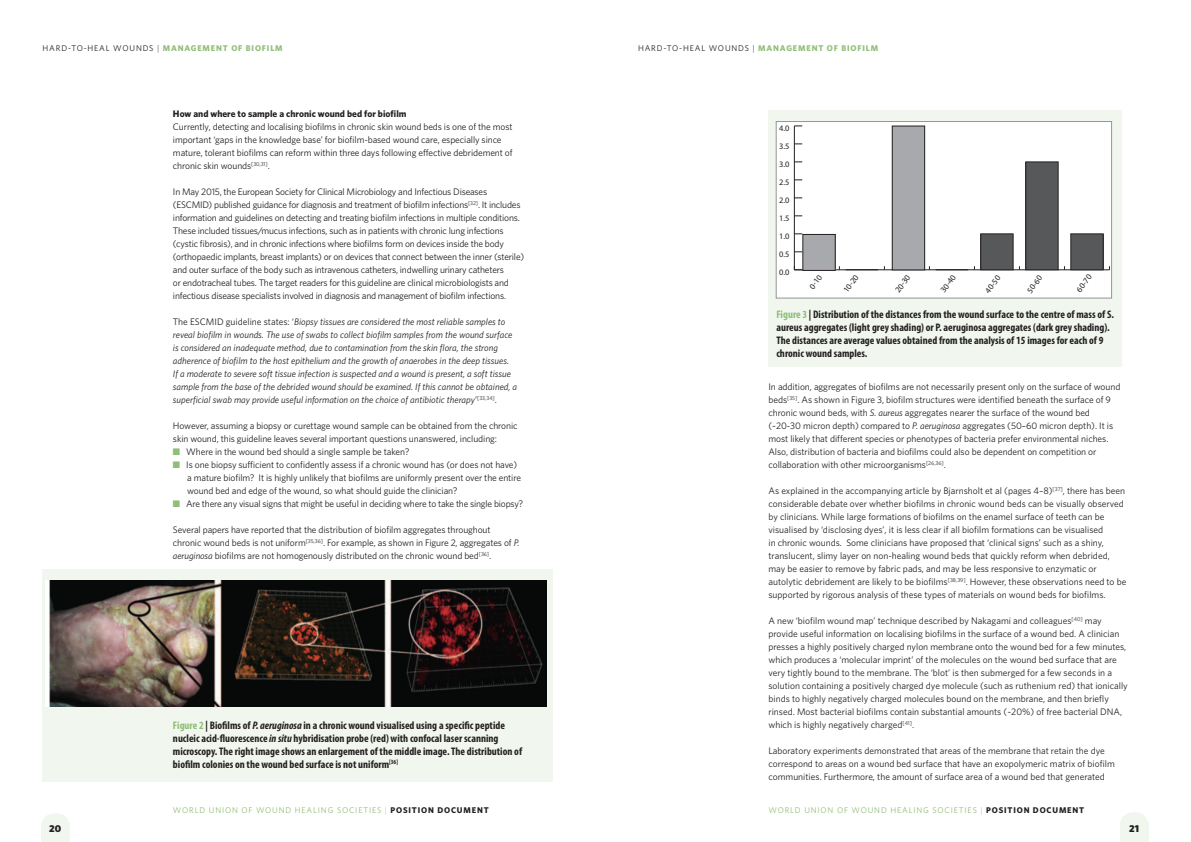
<style>
.page{position:relative;width:1191px;height:842px;background:#fff}
.page>*{position:absolute;margin:0;border:0;box-sizing:border-box;transform-origin:0 0}
.Figure_Caption{font:700 condensed 11px/13px "Myriad Pro";color:#231f20}
.t1{font:900 10px "Whitney";color:#231f20}
.BODY_TEXT{font:9.5px/13px "Whitney";letter-spacing:-.01em;color:#231f20}
.BODY_TEXT-2{font:italic 9.5px/13px "Whitney";color:#231f20}
.BODY_TEXT-3{font:700 9.5px "Whitney";color:#231f20}
.t2{font:8.4px "Myriad Pro";color:#231f20}
.t3{font:8.3px "Whitney";letter-spacing:.1em;color:#90bd77}
.t4{font:700 8.3px "Whitney";letter-spacing:.1em;color:#90bd77}
.s1{font-weight:400;color:#231f20}
.s2{font-weight:300;color:#231f20}
.s3{font-style:normal}
.s4{color:#90bd77}
.s5{font-style:italic}
.s6{font-weight:300}
.s7{font-weight:700;color:#231f20}
</style>
<div class="page">
<svg style="left:1120px;top:812px;width:28px;height:11px"></svg>
<div style="left:1120px;top:823px;width:28px;height:19px;background:#f1f6ee"></div>
<svg style="left:41px;top:813px;width:28px;height:11px"></svg>
<div style="left:41px;top:824px;width:28px;height:18px;background:#f1f6ee"></div>
<div style="left:42px;top:570px;width:511px;height:212px;background:#f1f6ee"></div>
<img style="left:46px;top:580px;width:500px;height:126px">
<div style="left:768px;top:111px;width:353px;height:256px;background:#f1f6ee"></div>
<div style="left:776px;top:122px;width:335px;height:176px;background:#fff"></div>
<hr style="left:794px;top:270px;width:315px;height:1px;background:#231f20">
<hr style="left:794px;top:126px;width:1px;height:144px;background:#231f20">
<svg style="left:794px;top:269px;width:8px;height:2px"></svg>
<div style="left:803px;top:234px;width:32px;height:36px;background:#a8a9ad"></div>
<div style="left:802px;top:234px;width:33px;height:37px;border:1px solid #231f20"></div>
<div style="left:892px;top:126px;width:32px;height:144px;background:#a8a9ad"></div>
<div style="left:892px;top:126px;width:32px;height:144px;border:1px solid #231f20"></div>
<div style="left:980px;top:234px;width:33px;height:36px;background:#57585a"></div>
<div style="left:980px;top:234px;width:33px;height:36px;border:1px solid #231f20"></div>
<div style="left:1025px;top:162px;width:33px;height:108px;background:#57585a"></div>
<div style="left:1025px;top:162px;width:33px;height:108px;border:1px solid #231f20"></div>
<div style="left:1070px;top:234px;width:33px;height:36px;background:#57585a"></div>
<div style="left:1070px;top:234px;width:33px;height:36px;border:1px solid #231f20"></div>
<div style="left:776px;top:121px;width:335px;height:177px;border:1px solid #939598"></div>
<p class="t4" style="left:43px;top:43px;width:242px"><span class="s1">HARD-TO-HEAL WOUNDS</span> <span class="s2">|</span> MANAGEMENT OF BIOFILM</p>
<p class="t4" style="left:638px;top:43px;width:242px"><span class="s1">HARD-TO-HEAL WOUNDS</span> <span class="s2">|</span> MANAGEMENT OF BIOFILM</p>
<p class="BODY_TEXT-3" style="left:173px;top:108px;width:235px">How and where to sample a chronic wound bed for biofilm</p>
<p class="BODY_TEXT" style="left:173px;top:120px;width:341px">Currently, detecting and localising biofilms in chronic skin wound beds is one of the most important ‘gaps in the knowledge base’ for biofilm-based wound care, especially since mature, tolerant biofilms can reform within three days following effective debridement of chronic skin wounds<sup>[30,31]</sup>.</p>
<p class="BODY_TEXT" style="left:173px;top:185px;width:353px">In May 2015, the European Society for Clinical Microbiology and Infectious Diseases (ESCMID) published guidance for diagnosis and treatment of biofilm infections<sup>[32]</sup>. It includes information and guidelines on detecting and treating biofilm infections in multiple conditions.<br>These included tissues/mucus infections, such as in patients with chronic lung infections (cystic fibrosis), and in chronic infections where biofilms form on devices inside the body (orthopaedic implants, breast implants) or on devices that connect between the inner (sterile) and outer surface of the body such as intravenous catheters, indwelling urinary catheters<br>or endotracheal tubes. The target readers for this guideline are clinical microbiologists and infectious disease specialists involved in diagnosis and management of biofilm infections.</p>
<p class="BODY_TEXT-2" style="left:173px;top:315px;width:346px"><span class="s3">The ESCMID guideline states: ‘</span>Biopsy tissues are considered the most reliable samples to reveal biofilm in wounds. The use of swabs to collect biofilm samples from the wound surface is considered an inadequate method, due to contamination from the skin flora, the strong adherence of biofilm to the host epithelium and the growth of anaerobes in the deep tissues.<br>If a moderate to severe soft tissue infection is suspected and a wound is present, a soft tissue sample from the base of the debrided wound should be examined. If this cannot be obtained, a superficial swab may provide useful information on the choice of antibiotic therapy<span class="s3">’</span><sup>[33,34]</sup><span class="s3">.</span></p>
<p class="BODY_TEXT" style="left:173px;top:419px;width:346px">However, assuming a biopsy or curettage wound sample can be obtained from the chronic skin wound, this guideline leaves several important questions unanswered, including:</p>
<p class="BODY_TEXT" style="left:173px;top:445px;width:238px"><span class="s4">■</span> Where in the wound bed should a single sample be taken?</p>
<p class="BODY_TEXT" style="left:187px;top:458px;width:335px;text-indent:-14px"><span class="s4">■</span> Is one biopsy sufficient to confidently assess if a chronic wound has (or does not have) a mature biofilm? It is highly unlikely that biofilms are uniformly present over the entire wound bed and edge of the wound, so what should guide the clinician?</p>
<p class="BODY_TEXT" style="left:173px;top:497px;width:352px"><span class="s4">■</span> Are there any visual signs that might be useful in deciding where to take the single biopsy?</p>
<p class="BODY_TEXT" style="left:173px;top:523px;width:348px">Several papers have reported that the distribution of biofilm aggregates throughout chronic wound beds is not uniform<sup>[35,36]</sup>. For example, as shown in Figure 2, aggregates of <span class="s5">P. aeruginosa</span> biofilms are not homogenously distributed on the chronic wound bed<sup>[36]</sup>.</p>
<p class="Figure_Caption" style="left:173px;top:718px;width:351px"><span class="s4">Figure 2</span> | Biofilms of <span class="s5">P. aeruginosa</span> in a chronic wound visualised using a specific peptide nucleic acid-fluorescence <span class="s5">in situ</span> hybridisation probe (red) with confocal laser scanning microscopy. The right image shows an enlargement of the middle image. The distribution of biofilm colonies on the wound bed surface is not uniform<sup>[36]</sup></p>
<p class="t2" style="left:779px;top:123px;width:12px">4.0</p>
<p class="t2" style="left:779px;top:141px;width:12px">3.5</p>
<p class="t2" style="left:779px;top:159px;width:12px">3.0</p>
<p class="t2" style="left:779px;top:177px;width:12px">2.5</p>
<p class="t2" style="left:779px;top:195px;width:12px">2.0</p>
<p class="t2" style="left:779px;top:213px;width:12px">1.5</p>
<p class="t2" style="left:779px;top:231px;width:12px">1.0</p>
<p class="t2" style="left:779px;top:249px;width:12px">0.5</p>
<p class="t2" style="left:779px;top:267px;width:12px">0.0</p>
<p class="t2" style="left:807px;top:285px;width:17px;rotate:-54deg">0-10</p>
<p class="t2" style="left:841px;top:288px;width:21px;rotate:-54deg">10-20</p>
<p class="t2" style="left:892px;top:288px;width:21px;rotate:-54deg">20-30</p>
<p class="t2" style="left:938px;top:289px;width:21px;rotate:-54deg">30-40</p>
<p class="t2" style="left:982px;top:289px;width:21px;rotate:-54deg">40-50</p>
<p class="t2" style="left:1024px;top:289px;width:21px;rotate:-54deg">50-60</p>
<p class="t2" style="left:1074px;top:288px;width:21px;rotate:-54deg">60-70</p>
<p class="Figure_Caption" style="left:776px;top:307px;width:339px"><span class="s4">Figure 3</span> | Distribution of the distances from the wound surface to the centre of mass of S. aureus aggregates (light grey shading) or P. aeruginosa aggregates (dark grey shading).<br>The distances are average values obtained from the analysis of 15 images for each of 9 chronic wound samples.</p>
<p class="BODY_TEXT" style="left:768px;top:380px;width:353px">In addition, aggregates of biofilms are not necessarily present only on the surface of wound beds<sup>[35]</sup>. As shown in Figure 3, biofilm structures were identified beneath the surface of 9 chronic wound beds, with <span class="s5">S. aureus</span> aggregates nearer the surface of the wound bed (~20-30 micron depth) compared to <span class="s5">P. aeruginosa</span> aggregates (50–60 micron depth). It is most likely that different species or phenotypes of bacteria prefer environmental niches.<br>Also, distribution of bacteria and biofilms could also be dependent on competition or collaboration with other microorganisms<sup>[26,36]</sup>.</p>
<p class="BODY_TEXT" style="left:768px;top:484px;width:359px">As explained in the accompanying article by Bjarnsholt et al (pages 4–8)<sup>[37]</sup>, there has been considerable debate over whether biofilms in chronic wound beds can be visually observed by clinicians. While large formations of biofilms on the enamel surface of teeth can be visualised by ‘disclosing dyes’, it is less clear if all biofilm formations can be visualised<br>in chronic wounds. Some clinicians have proposed that ‘clinical signs’ such as a shiny, translucent, slimy layer on non-healing wound beds that quickly reform when debrided, may be easier to remove by fabric pads, and may be less responsive to enzymatic or autolytic debridement are likely to be biofilms<sup>[38,39]</sup>. However, these observations need to be supported by rigorous analysis of these types of materials on wound beds for biofilms.</p>
<p class="BODY_TEXT" style="left:768px;top:614px;width:361px">A new ‘biofilm wound map’ technique described by Nakagami and colleagues<sup>[40]</sup> may provide useful information on localising biofilms in the surface of a wound bed. A clinician presses a highly positively charged nylon membrane onto the wound bed for a few minutes, which produces a ‘molecular imprint’ of the molecules on the wound bed surface that are very tightly bound to the membrane. The ‘blot’ is then submerged for a few seconds in a solution containing a positively charged dye molecule (such as ruthenium red) that ionically binds to highly negatively charged molecules bound on the membrane, and then briefly rinsed. Most bacterial biofilms contain substantial amounts (~20%) of free bacterial DNA, which is highly negatively charged<sup>[41]</sup>.</p>
<p class="BODY_TEXT" style="left:768px;top:744px;width:348px">Laboratory experiments demonstrated that areas of the membrane that retain the dye correspond to areas on a wound bed surface that have an exopolymeric matrix of biofilm communities. Furthermore, the amount of surface area of a wound bed that generated</p>
<p class="t3" style="left:173px;top:805px;width:317px">WORLD UNION OF WOUND HEALING SOCIETIES <span class="s6">|</span> <span class="s7">POSITION DOCUMENT</span></p>
<p class="t3" style="left:768px;top:805px;width:317px">WORLD UNION OF WOUND HEALING SOCIETIES <span class="s6">|</span> <span class="s7">POSITION DOCUMENT</span></p>
<p class="t1" style="left:49px;top:822px;width:14px">20</p>
<p class="t1" style="left:1129px;top:822px;width:11px">21</p>
</div>
